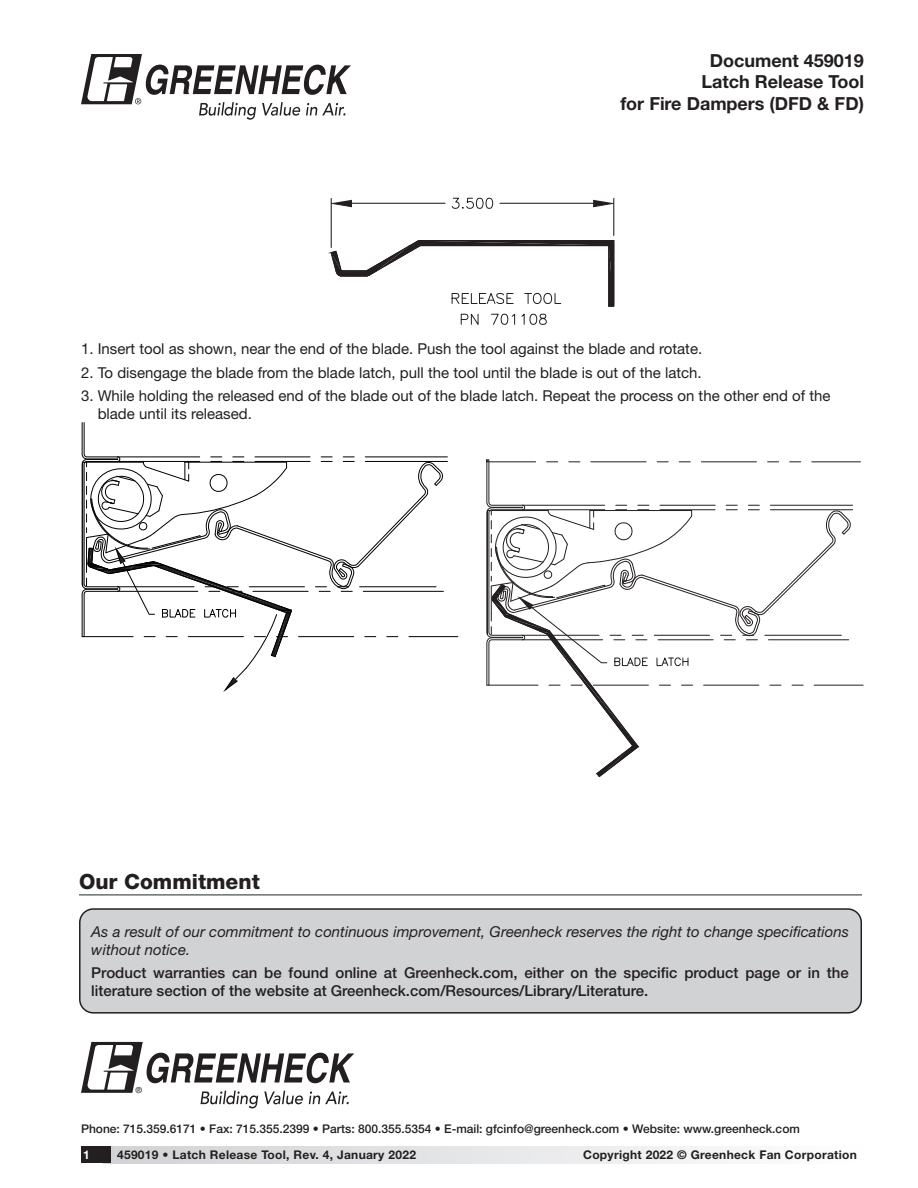
<style>
.page{position:relative;width:918px;height:1188px;background:#fff}
.page>*{position:absolute;margin:0;border:0;box-sizing:border-box;transform-origin:0 0}
.t1{font:800 21px "Helvetica Neue LT Std";color:#231f20}
.t2{font:700 18px/21.6px "Helvetica Neue LT Std";color:#231f20;text-align:right}
.Text{font:15px/18px "Helvetica Neue LT Std";color:#231f20}
.t3{font:500 15px/18px "Helvetica Neue LT Std";color:#231f20}
.t4{font:italic 15px/18px "Helvetica Neue LT Std";color:#231f20}
.t5{font:500 12px "Helvetica Neue LT Std";color:#231f20}
.t6{font:700 12px "Helvetica Neue LT Std";letter-spacing:.025em;color:#231f20}
.t7{font:700 12px "Helvetica Neue LT Std";color:#fff}
.t8{font:8.25px "Helvetica";color:#231f20}
</style>
<div class="page">
<hr style="left:331px;top:198px;width:1px;height:50px;background:#231f20">
<hr style="left:613px;top:198px;width:1px;height:37px;background:#231f20">
<hr style="left:351px;top:203px;width:94px;height:1px;background:#231f20">
<hr style="left:500px;top:203px;width:94px;height:1px;background:#231f20">
<svg style="left:330px;top:199px;width:22px;height:9px"></svg>
<svg style="left:593px;top:199px;width:22px;height:9px"></svg>
<svg style="left:451px;top:197px;width:42px;height:12px"></svg>
<svg style="left:328px;top:239px;width:287px;height:86px"></svg>
<hr style="left:365px;top:457px;width:82px;height:1px;background:#000">
<hr style="left:365px;top:461px;width:82px;height:1px;background:#000">
<hr style="left:409px;top:636px;width:49px;height:1px;background:#000">
<svg style="left:82px;top:422px;width:361px;height:270px"></svg>
<hr style="left:770px;top:510px;width:83px;height:1px;background:#231f20">
<hr style="left:812px;top:462px;width:48px;height:1px;background:#231f20">
<hr style="left:814px;top:685px;width:49px;height:1px;background:#231f20">
<hr style="left:770px;top:505px;width:83px;height:1px;background:#231f20">
<svg style="left:486px;top:459px;width:365px;height:318px"></svg>
<svg style="left:81px;top:54px;width:270px;height:66px"></svg>
<div style="left:80px;top:909px;width:781px;height:104px;background:#d1d2d4;border-radius:13px"></div>
<div style="left:79px;top:908px;width:783px;height:106px;border:2px solid #231f20;border-radius:13px"></div>
<hr style="left:79px;top:894px;width:783px;height:2px;background:#6c6d70">
<div style="left:104px;top:1146px;width:760px;height:17px;background:linear-gradient(to right,#d0d1d4,#fefefe)"></div>
<div style="left:81px;top:1146px;width:30px;height:17px;background:#231f20"></div>
<svg style="left:81px;top:1042px;width:273px;height:66px"></svg>
<p class="t2" style="left:620px;top:49px;width:245px">Document 459019<br>Latch Release Tool<br>for Fire Dampers (DFD &amp; FD)</p>
<p class="Text" style="left:81px;top:340px;width:623px">1. Insert tool as shown, near the end of the blade. Push the tool against the blade and rotate.</p>
<p class="Text" style="left:81px;top:363px;width:622px">2. To disengage the blade from the blade latch, pull the tool until the blade is out of the latch.</p>
<p class="Text" style="left:98px;top:387px;width:734px;text-indent:-17px">3. While holding the released end of the blade out of the blade latch. Repeat the process on the other end of the blade until its released.</p>
<h1 class="t1" style="left:79px;top:869px;width:182px">Our Commitment</h1>
<p class="t4" style="left:91px;top:922px;width:759px">As a result of our commitment to continuous improvement, Greenheck reserves the right to change specifications without notice.</p>
<p class="t3" style="left:91px;top:964px;width:759px">Product warranties can be found online at Greenheck.com, either on the specific product page or in the literature section of the website at Greenheck.com/Resources/Library/Literature.</p>
<p class="t8" style="left:136px;top:1085px;width:8px">®</p>
<p class="t5" style="left:81px;top:1121px;width:720px">Phone: 715.359.6171 • Fax: 715.355.2399 • Parts: 800.355.5354 • E-mail: gfcinfo@greenheck.com • Website: www.greenheck.com</p>
<p class="t7" style="left:83px;top:1147px;width:8px">1</p>
<p class="t6" style="left:117px;top:1147px;width:300px">459019 • Latch Release Tool, Rev. 4, January 2022</p>
<p class="t6" style="left:583px;top:1147px;width:275px">Copyright 2022 © Greenheck Fan Corporation</p>
</div>
